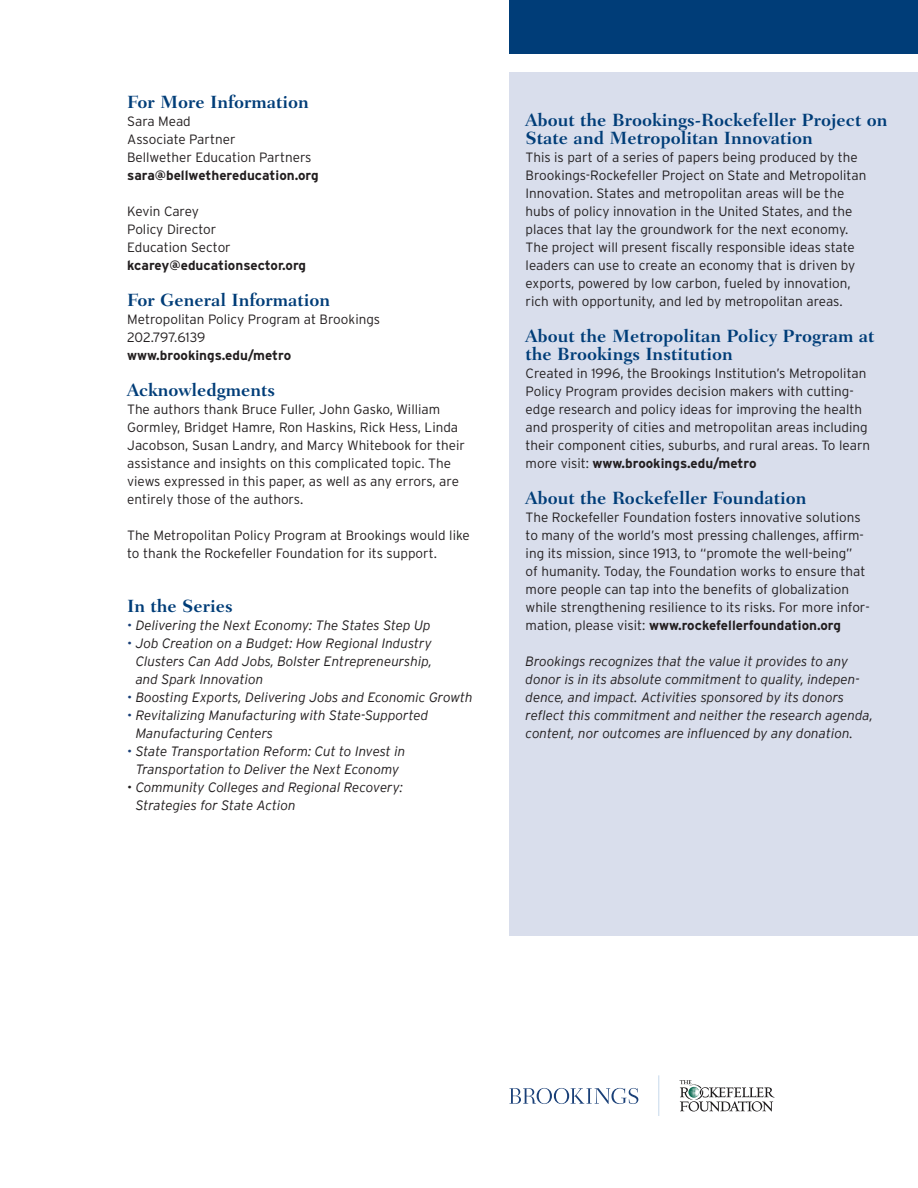
<style>
.page{position:relative;width:918px;height:1188px;background:#fff}
.page>*{position:absolute;margin:0;border:0;box-sizing:border-box;transform-origin:0 0}
.Head_Findings{font:700 18px/18px "Fairfield LH";color:#003d78}
.Head3{font:700 18px "Fairfield LH";color:#003d78}
.Findings_Text{font:300 13.5px/18px "Interstate";color:#231f20}
.Body_no_indent{font:300 13.5px/18px "Interstate";color:#231f20}
.Body_no_indent-2{font:italic 300 13.5px/18px "Interstate";color:#231f20}
.Findings_Text-2{font:italic 300 13.5px/18px "Interstate";color:#231f20}
.Body_no_indent-3{font:700 13.5px "Interstate";color:#231f20}
.Body_no_indent-4{font:300 13.5px "Interstate";letter-spacing:-.02em;color:#231f20}
.s1{color:#193f77}
.s2{font-weight:700}
</style>
<div class="page">
<div style="left:509px;top:0;width:409px;height:54px;background:#003d78"></div>
<svg style="left:509px;top:1088px;width:129px;height:16px"></svg>
<hr style="left:658px;top:1075px;width:1px;height:41px;background:#c7d8eb">
<svg style="left:680px;top:1080px;width:95px;height:32px"></svg>
<div style="left:509px;top:72px;width:409px;height:864px;background:#d9deec"></div>
<p class="Head3" style="left:127px;top:92px;width:183px">For More Information</p>
<p class="Body_no_indent" style="left:127px;top:112px;width:65px">Sara Mead</p>
<p class="Body_no_indent" style="left:127px;top:130px;width:110px">Associate Partner</p>
<p class="Body_no_indent" style="left:127px;top:148px;width:186px">Bellwether Education Partners</p>
<p class="Body_no_indent-3" style="left:127px;top:168px;width:193px">sara@bellwethereducation.org</p>
<p class="Body_no_indent" style="left:127px;top:202px;width:73px">Kevin Carey</p>
<p class="Body_no_indent" style="left:127px;top:220px;width:91px">Policy Director</p>
<p class="Body_no_indent" style="left:127px;top:238px;width:105px">Education Sector</p>
<p class="Body_no_indent-3" style="left:127px;top:258px;width:180px">kcarey@educationsector.org</p>
<p class="Head3" style="left:127px;top:290px;width:205px">For General Information</p>
<p class="Body_no_indent" style="left:127px;top:310px;width:255px">Metropolitan Policy Program at Brookings</p>
<p class="Body_no_indent-4" style="left:127px;top:330px;width:80px">202.797.6139</p>
<p class="Body_no_indent-3" style="left:127px;top:348px;width:166px">www.brookings.edu/metro</p>
<p class="Head3" style="left:127px;top:380px;width:150px">Acknowledgments</p>
<p class="Body_no_indent" style="left:127px;top:400px;width:339px">The authors thank Bruce Fuller, John Gasko, William Gormley, Bridget Hamre, Ron Haskins, Rick Hess, Linda Jacobson, Susan Landry, and Marcy Whitebook for their assistance and insights on this complicated topic. The views expressed in this paper, as well as any errors, are entirely those of the authors.</p>
<p class="Body_no_indent" style="left:127px;top:526px;width:344px">The Metropolitan Policy Program at Brookings would like to thank the Rockefeller Foundation for its support.</p>
<p class="Head3" style="left:127px;top:596px;width:107px">In the Series</p>
<p class="Body_no_indent-2" style="left:127px;top:616px;width:305px"><span class="s1">•</span> Delivering the Next Economy: The States Step Up</p>
<p class="Body_no_indent-2" style="left:136px;top:634px;width:298px;text-align:justify;text-indent:-9px"><span class="s1">•</span> Job Creation on a Budget: How Regional Industry Clusters Can Add Jobs, Bolster Entrepreneurship, and Spark Innovation</p>
<p class="Body_no_indent-2" style="left:127px;top:688px;width:347px"><span class="s1">•</span> Boosting Exports, Delivering Jobs and Economic Growth</p>
<p class="Body_no_indent-2" style="left:136px;top:706px;width:294px;text-indent:-9px"><span class="s1">•</span> Revitalizing Manufacturing with State-Supported<br>Manufacturing Centers</p>
<p class="Body_no_indent-2" style="left:127px;top:742px;width:280px;text-align:center"><span class="s1">•</span> State Transportation Reform: Cut to Invest in<br>Transportation to Deliver the Next Economy</p>
<p class="Body_no_indent-2" style="left:136px;top:778px;width:269px;text-indent:-9px">• Community Colleges and Regional Recovery:<br>Strategies for State Action</p>
<p class="Head_Findings" style="left:526px;top:111px;width:363px">About the Brookings-Rockefeller Project on<br>State and Metropolitan Innovation</p>
<p class="Findings_Text" style="left:526px;top:148px;width:342px">This is part of a series of papers being produced by the Brookings-Rockefeller Project on State and Metropolitan Innovation. States and metropolitan areas will be the hubs of policy innovation in the United States, and the places that lay the groundwork for the next economy.<br>The project will present fiscally responsible ideas state leaders can use to create an economy that is driven by exports, powered by low carbon, fueled by innovation, rich with opportunity, and led by metropolitan areas.</p>
<p class="Head_Findings" style="left:526px;top:327px;width:350px">About the Metropolitan Policy Program at the Brookings Institution</p>
<p class="Findings_Text" style="left:526px;top:364px;width:346px">Created in 1996, the Brookings Institution’s Metropolitan Policy Program provides decision makers with cutting&shy;edge research and policy ideas for improving the health and prosperity of cities and metropolitan areas including their component cities, suburbs, and rural areas. To learn more visit: <span class="s2">www.brookings.edu/metro</span></p>
<p class="Head_Findings" style="left:526px;top:489px;width:282px">About the Rockefeller Foundation</p>
<p class="Findings_Text" style="left:526px;top:508px;width:346px">The Rockefeller Foundation fosters innovative solutions to many of the world’s most pressing challenges, affirm&shy;ing its mission, since 1913, to “promote the well-being”<br>of humanity. Today, the Foundation works to ensure that more people can tap into the benefits of globalization while strengthening resilience to its risks. For more infor&shy;mation, please visit: <span class="s2">www.rockefellerfoundation.org</span></p>
<p class="Findings_Text-2" style="left:526px;top:652px;width:349px">Brookings recognizes that the value it provides to any donor is in its absolute commitment to quality, indepen&shy;dence, and impact. Activities sponsored by its donors reflect this commitment and neither the research agenda, content, nor outcomes are influenced by any donation.</p>
</div>
